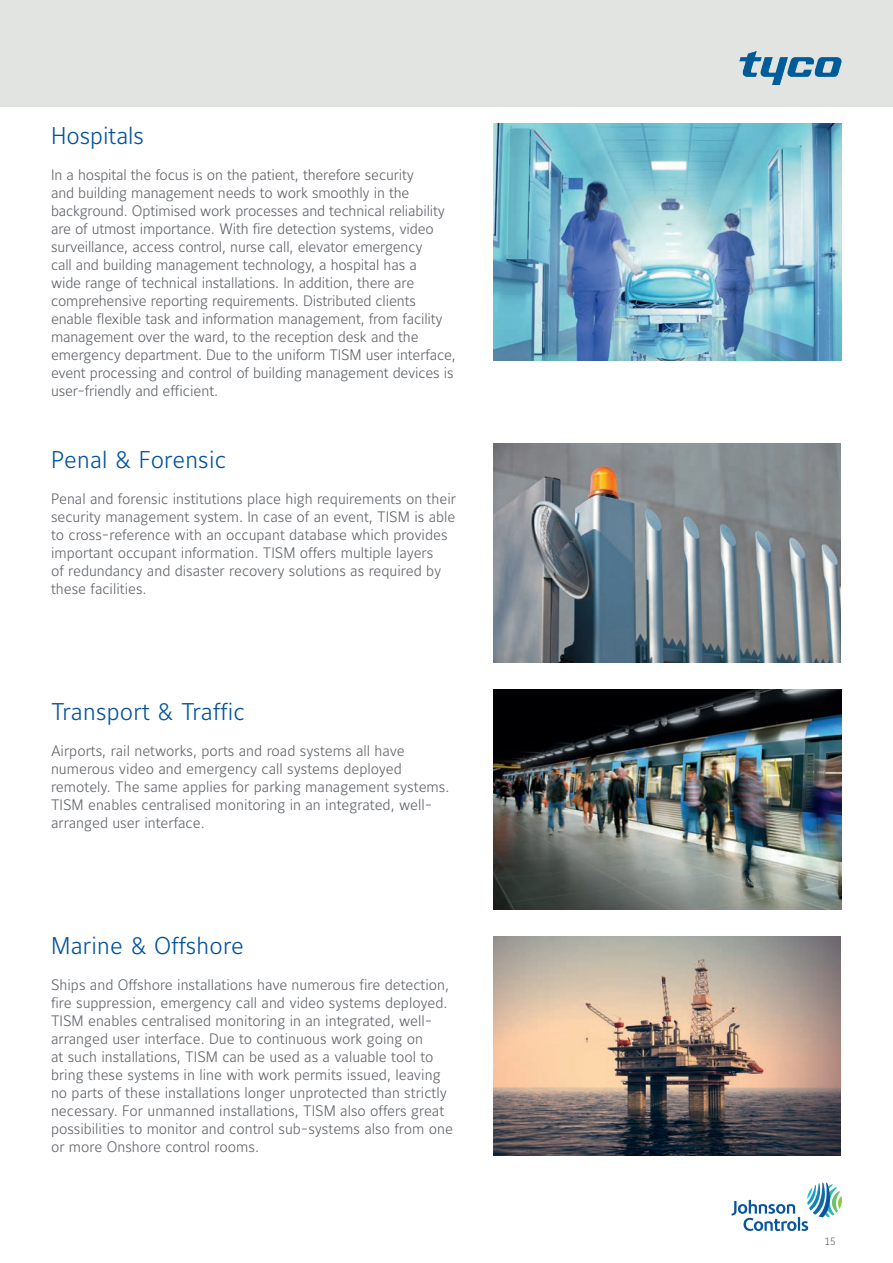
<style>
.page{position:relative;width:893px;height:1263px;background:#fff}
.page>*{position:absolute;margin:0;border:0;box-sizing:border-box;transform-origin:0 0}
.t1{font:300 24px "Maurea Jci Lf ML";letter-spacing:.01em;color:#01539e}
.t2{font:300 15px/18px "Maurea Jci Lf ML";color:#5f6369}
.t3{font:10.5px "Maurea Light Tf";color:#5f6369}
</style>
<div class="page">
<div style="left:0;top:0;width:893px;height:106px;background:#e2e4e2"></div>
<svg style="left:731px;top:1182px;width:111px;height:49px"></svg>
<img style="left:740px;top:52px;width:102px;height:32px">
<img style="left:493px;top:124px;width:349px;height:236px">
<img style="left:493px;top:444px;width:348px;height:218px">
<img style="left:493px;top:690px;width:349px;height:219px">
<img style="left:493px;top:936px;width:348px;height:219px">
<h1 class="t1" style="left:51px;top:121px;width:95px">Hospitals</h1>
<p class="t2" style="left:51px;top:165px;width:406px">In a hospital the focus is on the patient, therefore security<br>and building management needs to work smoothly in the background. Optimised work processes and technical reliability are of utmost importance. With fire detection systems, video surveillance, access control, nurse call, elevator emergency<br>call and building management technology, a hospital has a<br>wide range of technical installations. In addition, there are comprehensive reporting requirements. Distributed clients enable flexible task and information management, from facility management over the ward, to the reception desk and the emergency department. Due to the uniform TISM user interface, event processing and control of building management devices is user-friendly and efficient.</p>
<h1 class="t1" style="left:51px;top:445px;width:177px">Penal &amp; Forensic</h1>
<p class="t2" style="left:51px;top:489px;width:406px">Penal and forensic institutions place high requirements on their security management system. In case of an event, TISM is able to cross-reference with an occupant database which provides important occupant information. TISM offers multiple layers<br>of redundancy and disaster recovery solutions as required by these facilities.</p>
<h1 class="t1" style="left:51px;top:697px;width:196px">Transport &amp; Traffic</h1>
<p class="t2" style="left:51px;top:741px;width:400px">Airports, rail networks, ports and road systems all have numerous video and emergency call systems deployed remotely. The same applies for parking management systems.<br>TISM enables centralised monitoring in an integrated, well&shy;arranged user interface.</p>
<h1 class="t1" style="left:51px;top:931px;width:194px">Marine &amp; Offshore</h1>
<p class="t2" style="left:51px;top:975px;width:404px">Ships and Offshore installations have numerous fire detection, fire suppression, emergency call and video systems deployed.<br>TISM enables centralised monitoring in an integrated, well&shy;arranged user interface. Due to continuous work going on<br>at such installations, TISM can be used as a valuable tool to bring these systems in line with work permits issued, leaving no parts of these installations longer unprotected than strictly necessary. For unmanned installations, TISM also offers great possibilities to monitor and control sub-systems also from one or more Onshore control rooms.</p>
<p class="t3" style="left:824px;top:1235px;width:13px">15</p>
</div>
